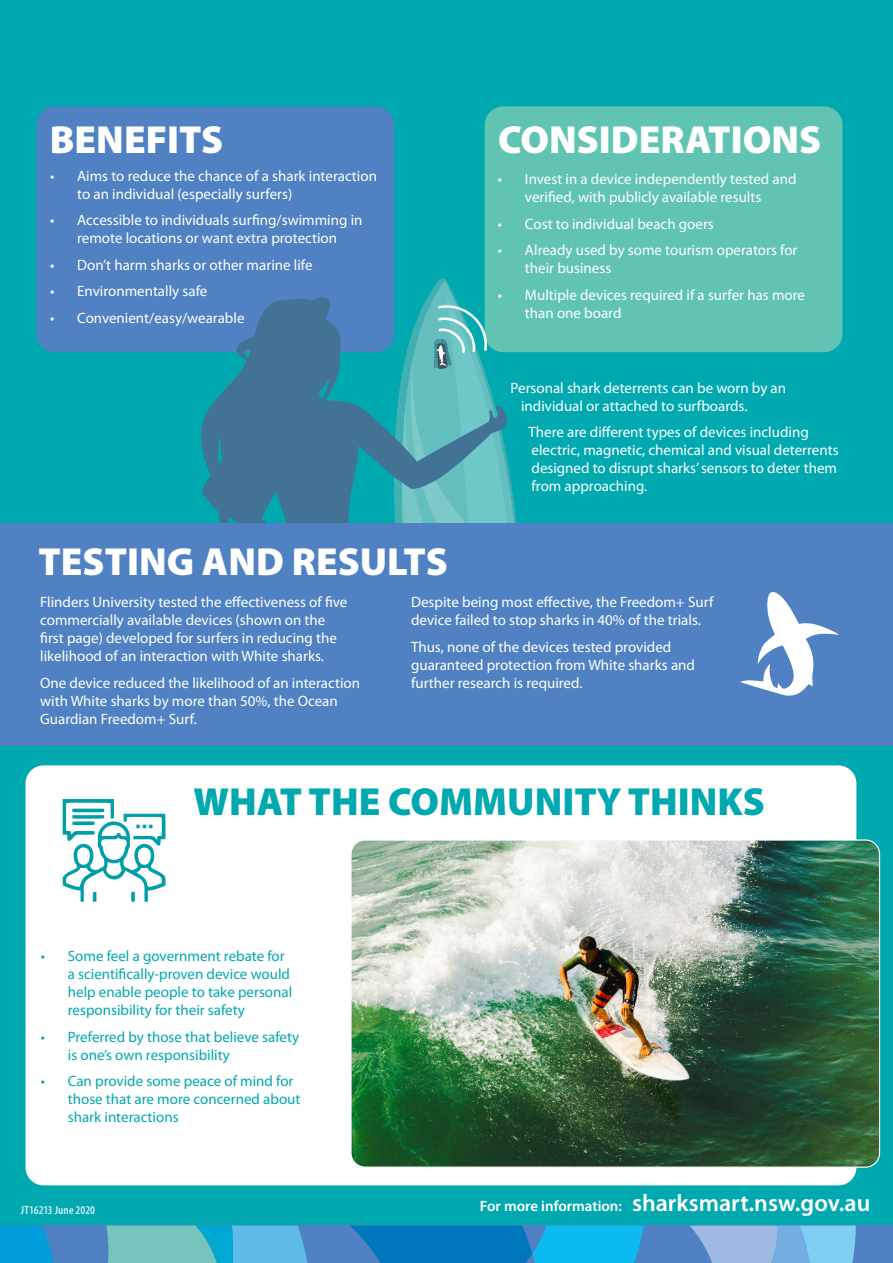
<style>
.page{position:relative;width:893px;height:1263px;background:#00a8b0}
.page>*{position:absolute;margin:0;border:0;box-sizing:border-box;transform-origin:0 0}
.t1{font:900 39.3px "Myriad Pro";color:#fff}
.t2{font:900 39.3px "Myriad Pro";color:#00a8b0}
.t3{font:600 24px "Myriad Pro";color:#fff}
.t4{font:15px/18px "Myriad Pro";color:#fff}
.t5{font:15px/18px "Myriad Pro";color:#00a8b0}
.t6{font:600 condensed 12px "Myriad Pro";color:#d4edfc}
.s1{font-size:15px}
</style>
<div class="page">
<div style="left:37px;top:106px;width:357px;height:246px;background:#5082c3;border-radius:18px"></div>
<div style="left:485px;top:106px;width:357px;height:246px;background:#61c4b3;border-radius:18px"></div>
<div style="left:0;top:1225px;width:893px;height:38px;background:#5082c3"></div>
<svg style="left:0;top:1225px;width:54px;height:38px;background:#0899d7"></svg>
<svg style="left:350px;top:1225px;width:294px;height:38px;background:#0d8fce"></svg>
<svg style="left:106px;top:1225px;width:201px;height:38px;background:#5dbacd"></svg>
<svg style="left:690px;top:1225px;width:166px;height:38px;background:#86b8e3"></svg>
<div style="left:26px;top:765px;width:830px;height:420px;background:#fff;border-radius:18px"></div>
<svg style="left:63px;top:799px;width:103px;height:103px"></svg>
<img style="left:352px;top:841px;width:527px;height:325px">
<svg style="left:180px;top:297px;width:192px;height:226px;fill:#427394"></svg>
<svg style="left:372px;top:278px;width:150px;height:245px"></svg>
<div style="left:0;top:523px;width:893px;height:222px;background:#5082c3"></div>
<svg style="left:740px;top:592px;width:99px;height:104px"></svg>
<p class="t1" style="left:50px;top:113px;width:175px">BENEFITS</p>
<p class="t4" style="left:77px;top:167px;width:301px;text-indent:-27px">• Aims to reduce the chance of a shark interaction to an individual (especially surfers)</p>
<p class="t4" style="left:50px;top:211px;width:314px;text-align:center">• Accessible to individuals surfing/swimming in remote locations or want extra protection</p>
<p class="t4" style="left:50px;top:256px;width:264px">• Don’t harm sharks or other marine life</p>
<p class="t4" style="left:50px;top:282px;width:159px">• Environmentally safe</p>
<p class="t4" style="left:50px;top:309px;width:196px">• Convenient/easy/wearable</p>
<p class="t1" style="left:498px;top:114px;width:325px">CONSIDERATIONS</p>
<p class="t4" style="left:498px;top:170px;width:300px;text-align:center">• Invest in a device independently tested and verified, with publicly available results</p>
<p class="t4" style="left:498px;top:214px;width:217px">• Cost to individual beach goers</p>
<p class="t4" style="left:525px;top:241px;width:274px;text-indent:-27px">• Already used by some tourism operators for their business</p>
<p class="t4" style="left:525px;top:285px;width:282px;text-indent:-27px">• Multiple devices required if a surfer has more than one board</p>
<p class="t4" style="left:521px;top:378px;width:267px;text-indent:-10px">Personal shark deterrents can be worn by an individual or attached to surfboards.</p>
<p class="t4" style="left:529px;top:423px;width:312px">There are different types of devices including electric, magnetic, chemical and visual deterrents designed to disrupt sharks’ sensors to deter them from approaching.</p>
<p class="t1" style="left:39px;top:536px;width:411px">TESTING AND RESULTS</p>
<p class="t4" style="left:40px;top:593px;width:309px">Flinders University tested the effectiveness of five commercially available devices (shown on the first page) developed for surfers in reducing the likelihood of an interaction with White sharks.</p>
<p class="t4" style="left:40px;top:674px;width:321px">One device reduced the likelihood of an interaction with White sharks by more than 50%, the Ocean<br>Guardian Freedom+ Surf.</p>
<p class="t4" style="left:411px;top:593px;width:304px">Despite being most effective, the Freedom+ Surf device failed to stop sharks in 40% of the trials.</p>
<p class="t4" style="left:411px;top:638px;width:285px">Thus, none of the devices tested provided guaranteed protection from White sharks and further research is required.</p>
<p class="t2" style="left:193px;top:775px;width:573px">WHAT THE COMMUNITY THINKS</p>
<p class="t5" style="left:68px;top:947px;width:226px;text-indent:-27px">• Some feel a government rebate for a scientifically-proven device would help enable people to take personal responsibility for their safety</p>
<p class="t5" style="left:68px;top:1027px;width:233px;text-indent:-27px">• Preferred by those that believe safety is one’s own responsibility</p>
<p class="t5" style="left:68px;top:1072px;width:234px;text-indent:-27px">• Can provide some peace of mind for those that are more concerned about shark interactions</p>
<p class="t6" style="left:21px;top:1202px;width:76px">JT16213 June 2020</p>
<p class="t3" style="left:480px;top:1188px;width:392px"><span class="s1">For more information:</span> sharksmart.nsw.gov.au</p>
</div>
